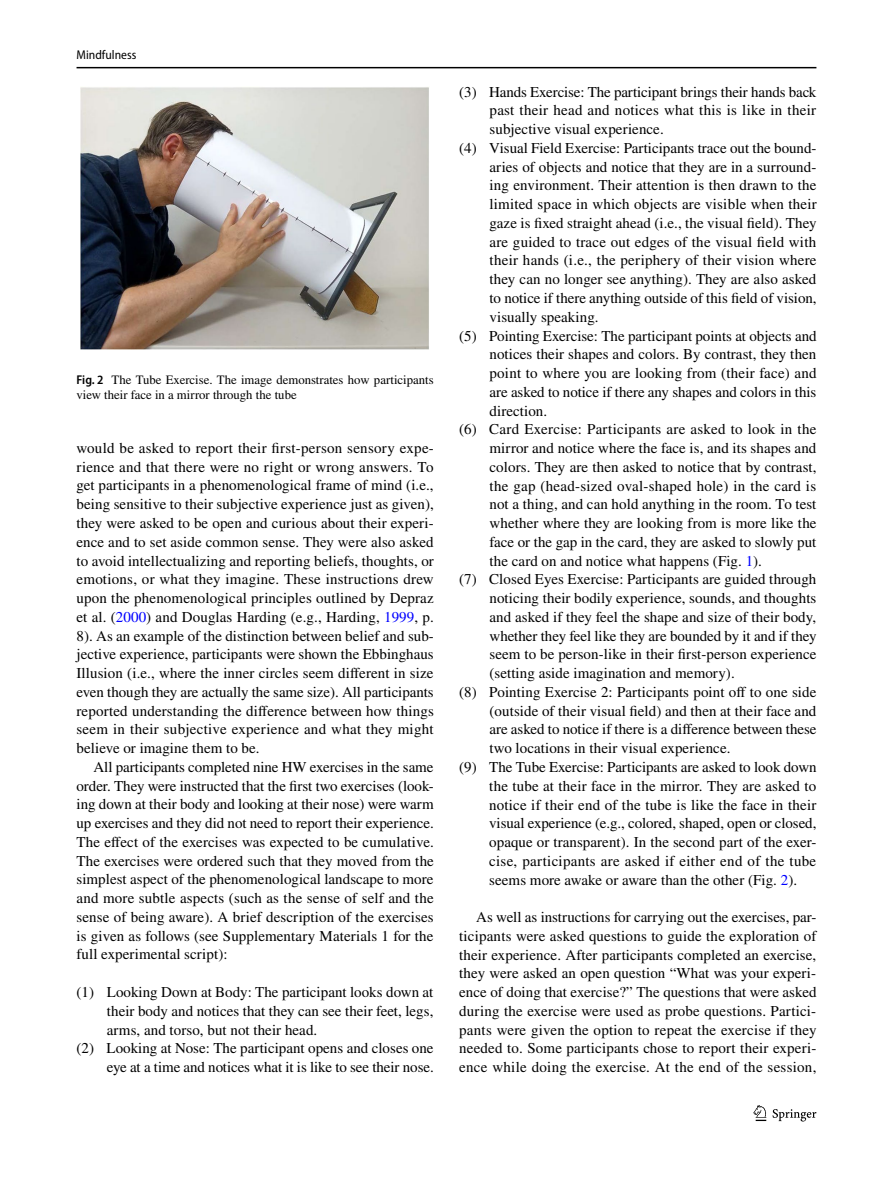
<style>
.page{position:relative;width:893px;height:1187px;background:#fff}
.page>*{position:absolute;margin:0;border:0;box-sizing:border-box;transform-origin:0 0}
.t1{font:15px/18.8px "STIX";letter-spacing:.005em;color:#000;text-align:justify}
.t2{font:12.75px/15px "STIX";color:#000}
.t3{font:semi-condensed 12.75px "Myriad Pro";color:#000}
.s1{font-family:"Myriad Pro";font-weight:600;font-stretch:semi-condensed}
.s2{color:#00f}
</style>
<div class="page">
<hr style="left:77px;top:67px;width:739px;height:1px;background:#000">
<svg style="left:753px;top:1105px;width:13px;height:15px"></svg>
<svg style="left:773px;top:1109px;width:43px;height:12px"></svg>
<img style="left:81px;top:87px;width:348px;height:262px">
<p class="t3" style="left:77px;top:48px;width:61px">Mindfulness</p>
<p class="t2" style="left:77px;top:373px;width:359px"><span class="s1">Fig. 2</span> The Tube Exercise. The image demonstrates how participants view their face in a mirror through the tube</p>
<p class="t1" style="left:77px;top:439px;width:359px">would be asked to report their first-person sensory expe&shy;rience and that there were no right or wrong answers. To get participants in a phenomenological frame of mind (i.e., being sensitive to their subjective experience just as given), they were asked to be open and curious about their experi&shy;ence and to set aside common sense. They were also asked to avoid intellectualizing and reporting beliefs, thoughts, or emotions, or what they imagine. These instructions drew upon the phenomenological principles outlined by Depraz et al. (<span class="s2">2000</span>) and Douglas Harding (e.g., Harding, <span class="s2">1999</span>, p.<br>8). As an example of the distinction between belief and sub&shy;jective experience, participants were shown the Ebbinghaus Illusion (i.e., where the inner circles seem different in size even though they are actually the same size). All participants reported understanding the difference between how things seem in their subjective experience and what they might believe or imagine them to be.</p>
<p class="t1" style="left:77px;top:758px;width:359px;text-indent:17px">All participants completed nine HW exercises in the same order. They were instructed that the first two exercises (look&shy;ing down at their body and looking at their nose) were warm up exercises and they did not need to report their experience.<br>The effect of the exercises was expected to be cumulative.<br>The exercises were ordered such that they moved from the simplest aspect of the phenomenological landscape to more and more subtle aspects (such as the sense of self and the sense of being aware). A brief description of the exercises is given as follows (see Supplementary Materials 1 for the full experimental script):</p>
<p class="t1" style="left:77px;top:983px;width:358px">(1) Looking Down at Body: The participant looks down at</p>
<p class="t1" style="left:107px;top:1002px;width:328px">their body and notices that they can see their feet, legs,</p>
<p class="t1" style="left:107px;top:1021px;width:212px">arms, and torso, but not their head.</p>
<p class="t1" style="left:77px;top:1039px;width:359px">(2) Looking at Nose: The participant opens and closes one</p>
<p class="t1" style="left:107px;top:1058px;width:328px">eye at a time and notices what it is like to see their nose.</p>
<p class="t1" style="left:459px;top:83px;width:359px">(3) Hands Exercise: The participant brings their hands back</p>
<p class="t1" style="left:490px;top:102px;width:328px">past their head and notices what this is like in their</p>
<p class="t1" style="left:490px;top:121px;width:176px">subjective visual experience.</p>
<p class="t1" style="left:459px;top:139px;width:359px">(4) Visual Field Exercise: Participants trace out the bound-</p>
<p class="t1" style="left:490px;top:158px;width:328px">aries of objects and notice that they are in a surround-</p>
<p class="t1" style="left:490px;top:177px;width:328px">ing environment. Their attention is then drawn to the</p>
<p class="t1" style="left:490px;top:196px;width:329px">limited space in which objects are visible when their</p>
<p class="t1" style="left:490px;top:214px;width:329px">gaze is fixed straight ahead (i.e., the visual field). They</p>
<p class="t1" style="left:490px;top:233px;width:328px">are guided to trace out edges of the visual field with</p>
<p class="t1" style="left:490px;top:252px;width:328px">their hands (i.e., the periphery of their vision where</p>
<p class="t1" style="left:490px;top:271px;width:328px">they can no longer see anything). They are also asked</p>
<p class="t1" style="left:490px;top:289px;width:329px">to notice if there anything outside of this field of vision,</p>
<p class="t1" style="left:490px;top:308px;width:111px">visually speaking.</p>
<p class="t1" style="left:459px;top:327px;width:359px">(5) Pointing Exercise: The participant points at objects and</p>
<p class="t1" style="left:490px;top:346px;width:328px">notices their shapes and colors. By contrast, they then</p>
<p class="t1" style="left:490px;top:364px;width:328px">point to where you are looking from (their face) and</p>
<p class="t1" style="left:490px;top:383px;width:328px">are asked to notice if there any shapes and colors in this</p>
<p class="t1" style="left:490px;top:402px;width:59px">direction.</p>
<p class="t1" style="left:459px;top:421px;width:359px">(6) Card Exercise: Participants are asked to look in the</p>
<p class="t1" style="left:490px;top:439px;width:328px">mirror and notice where the face is, and its shapes and</p>
<p class="t1" style="left:490px;top:458px;width:328px">colors. They are then asked to notice that by contrast,</p>
<p class="t1" style="left:490px;top:477px;width:328px">the gap (head-sized oval-shaped hole) in the card is</p>
<p class="t1" style="left:490px;top:496px;width:328px">not a thing, and can hold anything in the room. To test</p>
<p class="t1" style="left:490px;top:514px;width:328px">whether where they are looking from is more like the</p>
<p class="t1" style="left:490px;top:533px;width:328px">face or the gap in the card, they are asked to slowly put</p>
<p class="t1" style="left:490px;top:552px;width:274px">the card on and notice what happens (Fig. <span class="s2">1</span>).</p>
<p class="t1" style="left:459px;top:571px;width:359px">(7) Closed Eyes Exercise: Participants are guided through</p>
<p class="t1" style="left:490px;top:589px;width:328px">noticing their bodily experience, sounds, and thoughts</p>
<p class="t1" style="left:490px;top:608px;width:328px">and asked if they feel the shape and size of their body,</p>
<p class="t1" style="left:490px;top:627px;width:329px">whether they feel like they are bounded by it and if they</p>
<p class="t1" style="left:490px;top:646px;width:328px">seem to be person-like in their first-person experience</p>
<p class="t1" style="left:490px;top:664px;width:247px">(setting aside imagination and memory).</p>
<p class="t1" style="left:459px;top:683px;width:359px">(8) Pointing Exercise 2: Participants point off to one side</p>
<p class="t1" style="left:490px;top:702px;width:328px">(outside of their visual field) and then at their face and</p>
<p class="t1" style="left:490px;top:721px;width:329px">are asked to notice if there is a difference between these</p>
<p class="t1" style="left:490px;top:739px;width:242px">two locations in their visual experience.</p>
<p class="t1" style="left:459px;top:758px;width:359px">(9) The Tube Exercise: Participants are asked to look down</p>
<p class="t1" style="left:489px;top:777px;width:329px">the tube at their face in the mirror. They are asked to</p>
<p class="t1" style="left:489px;top:796px;width:329px">notice if their end of the tube is like the face in their</p>
<p class="t1" style="left:489px;top:814px;width:329px">visual experience (e.g., colored, shaped, open or closed,</p>
<p class="t1" style="left:489px;top:833px;width:329px">opaque or transparent). In the second part of the exer-</p>
<p class="t1" style="left:489px;top:852px;width:328px">cise, participants are asked if either end of the tube</p>
<p class="t1" style="left:489px;top:871px;width:309px">seems more awake or aware than the other (Fig. <span class="s2">2</span>).</p>
<p class="t1" style="left:459px;top:908px;width:359px;text-indent:17px">As well as instructions for carrying out the exercises, par&shy;ticipants were asked questions to guide the exploration of their experience. After participants completed an exercise, they were asked an open question “What was your experi&shy;ence of doing that exercise?” The questions that were asked during the exercise were used as probe questions. Partici&shy;pants were given the option to repeat the exercise if they needed to. Some participants chose to report their experi&shy;ence while doing the exercise. At the end of the session,</p>
</div>
